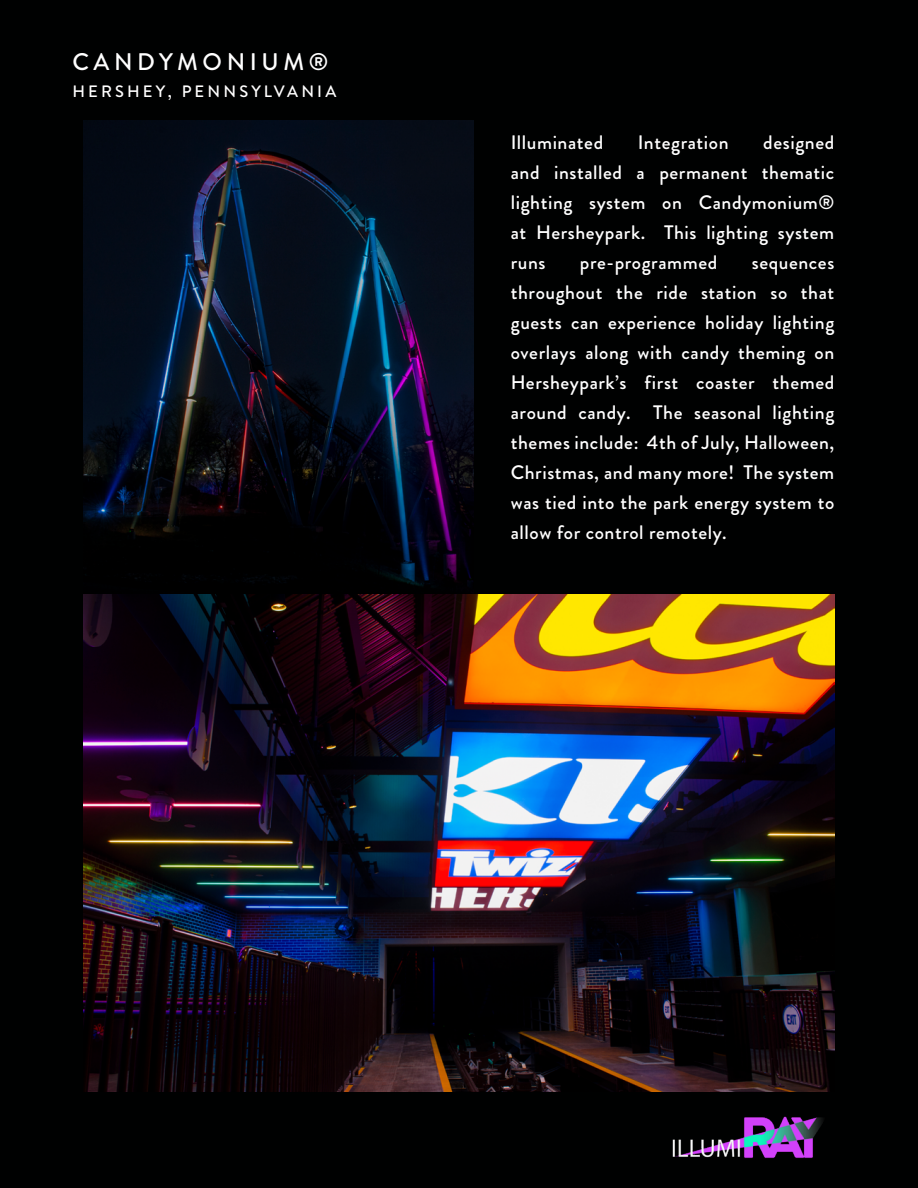
<style>
.page{position:relative;width:918px;height:1188px;background:#000101}
.page>*{position:absolute;margin:0;border:0;box-sizing:border-box;transform-origin:0 0}
.t1{font:500 24px "Brandon Grotesque";letter-spacing:.19em;color:#fff}
.t2{font:500 19.5px/30px "Brandon Grotesque";letter-spacing:.03em;color:#fff;text-align:justify}
.t3{font:500 16.5px "Brandon Grotesque";letter-spacing:.19em;color:#fff}
</style>
<div class="page">
<img style="left:84px;top:120px;width:389px;height:466px">
<img style="left:84px;top:594px;width:750px;height:497px">
<img style="left:619px;top:1091px;width:210px;height:67px">
<p class="t1" style="left:72px;top:45px;width:257px">CANDYMONIUM®</p>
<p class="t3" style="left:72px;top:80px;width:265px">HERSHEY, PENNSYLVANIA</p>
<p class="t2" style="left:511px;top:127px;width:325px;text-indent:253px">designed and installed a permanent thematic lighting system on Candymonium® at Hersheypark. This lighting system runs</p>
<p class="t2" style="left:511px;top:127px;width:94px">Illuminated</p>
<p class="t2" style="left:638px;top:127px;width:92px">Integration</p>
<p class="t2" style="left:580px;top:247px;width:139px">pre-programmed</p>
<p class="t2" style="left:511px;top:247px;width:325px;text-indent:241px">sequences throughout the ride station so that guests can experience holiday lighting overlays along with candy theming on Hersheypark’s first coaster themed around candy. The seasonal lighting themes include: 4th of July, Halloween, Christmas, and many more! The system was tied into the park energy system to allow for control remotely.</p>
</div>
